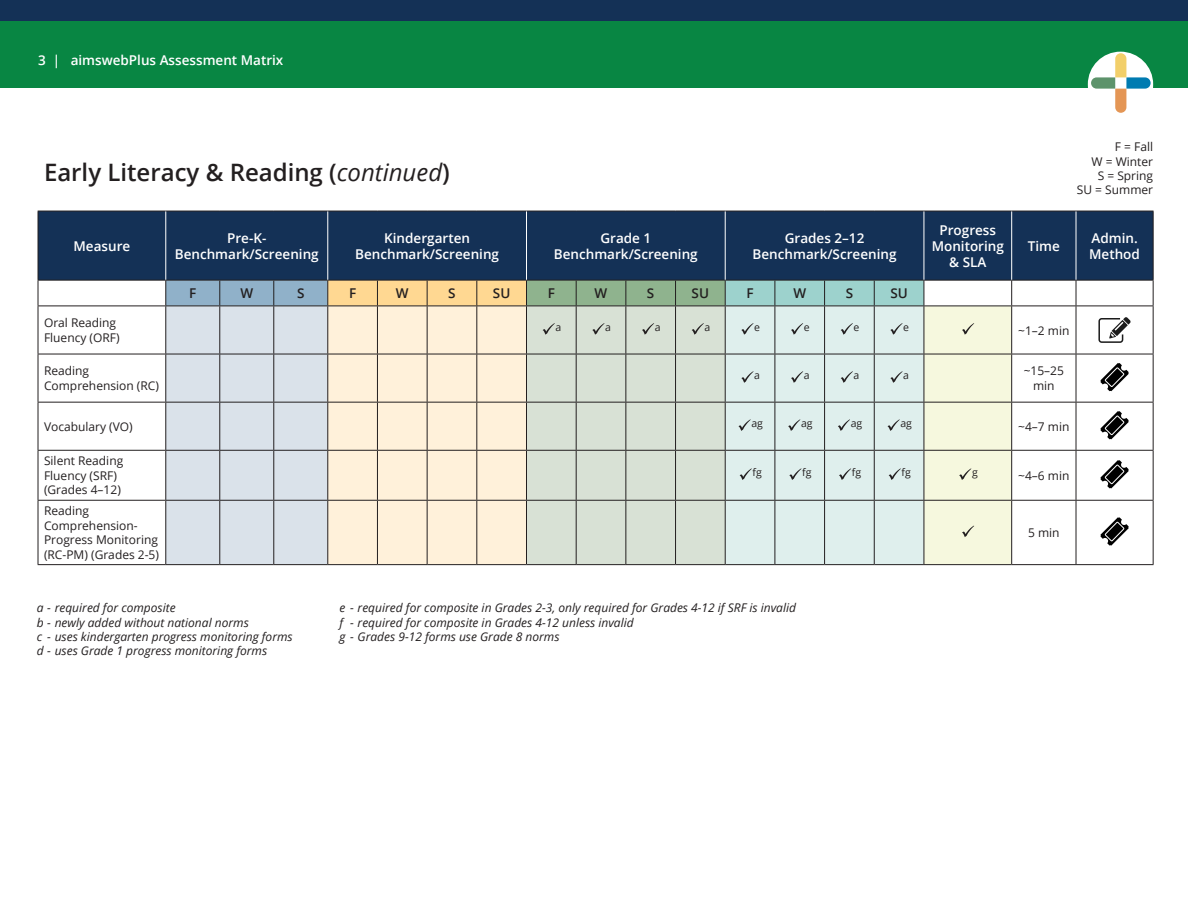
<style>
.page{position:relative;width:1188px;height:918px;background:#fff}
.page>*{position:absolute;margin:0;border:0;box-sizing:border-box;transform-origin:0 0}
.t1{font:600 24px "Open Sans";color:#231f20}
.t2{font:600 13.5px/16.2px "Open Sans";color:#fff;text-align:center}
.t3{font:600 13.5px "Open Sans";color:#231f20}
.t4{font:italic 12px/14.4px "Open Sans";color:#231f20}
.t5{font:12px/14.4px "Open Sans";color:#231f20}
.t6{font:10.5px "Open Sans";color:#231f20}
.s1{font-weight:400;font-style:italic}
</style>
<div class="page">
<div style="left:0;top:17px;width:1188px;height:71px;background:#088643"></div>
<div style="left:1088px;top:52px;width:65px;height:65px;background:#fff;border-radius:50%"></div>
<svg style="left:1088px;top:52px;width:63px;height:61px"></svg>
<div style="left:39px;top:212px;width:1114px;height:68px;background:#143156"></div>
<hr style="left:38px;top:211px;width:128px;height:1px;background:#231f20">
<hr style="left:38px;top:211px;width:1px;height:69px;background:#231f20">
<hr style="left:166px;top:211px;width:54px;height:1px;background:#231f20">
<hr style="left:220px;top:211px;width:54px;height:1px;background:#231f20">
<hr style="left:274px;top:211px;width:54px;height:1px;background:#231f20">
<hr style="left:328px;top:211px;width:49px;height:1px;background:#231f20">
<hr style="left:377px;top:211px;width:50px;height:1px;background:#231f20">
<hr style="left:427px;top:211px;width:50px;height:1px;background:#231f20">
<hr style="left:477px;top:211px;width:50px;height:1px;background:#231f20">
<hr style="left:526px;top:211px;width:50px;height:1px;background:#231f20">
<hr style="left:576px;top:211px;width:50px;height:1px;background:#231f20">
<hr style="left:626px;top:211px;width:50px;height:1px;background:#231f20">
<hr style="left:676px;top:211px;width:49px;height:1px;background:#231f20">
<hr style="left:725px;top:211px;width:50px;height:1px;background:#231f20">
<hr style="left:775px;top:211px;width:50px;height:1px;background:#231f20">
<hr style="left:825px;top:211px;width:49px;height:1px;background:#231f20">
<hr style="left:874px;top:211px;width:50px;height:1px;background:#231f20">
<hr style="left:924px;top:211px;width:88px;height:1px;background:#231f20">
<hr style="left:1012px;top:211px;width:64px;height:1px;background:#231f20">
<hr style="left:1076px;top:211px;width:78px;height:1px;background:#231f20">
<hr style="left:1153px;top:211px;width:1px;height:69px;background:#231f20">
<hr style="left:38px;top:280px;width:128px;height:1px;background:#231f20">
<svg style="left:38px;top:281px;width:1px;height:25px"></svg>
<hr style="left:1012px;top:280px;width:64px;height:1px;background:#231f20">
<hr style="left:1076px;top:280px;width:78px;height:1px;background:#231f20">
<svg style="left:1076px;top:281px;width:1px;height:25px"></svg>
<svg style="left:1153px;top:281px;width:1px;height:25px"></svg>
<hr style="left:38px;top:306px;width:128px;height:1px;background:#231f20">
<hr style="left:38px;top:306px;width:1px;height:48px;background:#231f20">
<hr style="left:1012px;top:306px;width:64px;height:1px;background:#231f20">
<hr style="left:1076px;top:306px;width:78px;height:1px;background:#231f20">
<hr style="left:1076px;top:306px;width:1px;height:48px;background:#231f20">
<hr style="left:1153px;top:306px;width:1px;height:48px;background:#231f20">
<hr style="left:38px;top:354px;width:128px;height:1px;background:#231f20">
<hr style="left:38px;top:354px;width:1px;height:48px;background:#231f20">
<hr style="left:1012px;top:354px;width:64px;height:1px;background:#231f20">
<hr style="left:1076px;top:354px;width:78px;height:1px;background:#231f20">
<hr style="left:1076px;top:354px;width:1px;height:48px;background:#231f20">
<hr style="left:1153px;top:354px;width:1px;height:48px;background:#231f20">
<hr style="left:38px;top:402px;width:128px;height:1px;background:#231f20">
<hr style="left:38px;top:403px;width:1px;height:47px;background:#231f20">
<hr style="left:1012px;top:402px;width:64px;height:1px;background:#231f20">
<hr style="left:1076px;top:402px;width:78px;height:1px;background:#231f20">
<hr style="left:1076px;top:403px;width:1px;height:47px;background:#231f20">
<hr style="left:1153px;top:403px;width:1px;height:47px;background:#231f20">
<hr style="left:38px;top:450px;width:128px;height:1px;background:#231f20">
<hr style="left:38px;top:451px;width:1px;height:49px;background:#231f20">
<hr style="left:1012px;top:450px;width:64px;height:1px;background:#231f20">
<hr style="left:1076px;top:450px;width:78px;height:1px;background:#231f20">
<hr style="left:1076px;top:451px;width:1px;height:49px;background:#231f20">
<hr style="left:1153px;top:451px;width:1px;height:49px;background:#231f20">
<hr style="left:38px;top:500px;width:128px;height:1px;background:#231f20">
<hr style="left:38px;top:501px;width:1px;height:63px;background:#231f20">
<hr style="left:1012px;top:500px;width:64px;height:1px;background:#231f20">
<hr style="left:1076px;top:500px;width:78px;height:1px;background:#231f20">
<hr style="left:1076px;top:501px;width:1px;height:63px;background:#231f20">
<hr style="left:1153px;top:501px;width:1px;height:63px;background:#231f20">
<hr style="left:38px;top:564px;width:128px;height:1px;background:#231f20">
<hr style="left:1012px;top:564px;width:64px;height:1px;background:#231f20">
<hr style="left:1076px;top:564px;width:78px;height:1px;background:#231f20">
<hr style="left:165px;top:211px;width:1px;height:69px;background:#fff">
<hr style="left:327px;top:211px;width:1px;height:69px;background:#fff">
<hr style="left:526px;top:211px;width:1px;height:69px;background:#fff">
<hr style="left:725px;top:211px;width:1px;height:69px;background:#fff">
<hr style="left:924px;top:211px;width:1px;height:69px;background:#fff">
<hr style="left:1011px;top:211px;width:1px;height:69px;background:#fff">
<hr style="left:1076px;top:211px;width:1px;height:69px;background:#fff">
<svg style="left:1098px;top:317px;width:33px;height:26px"></svg>
<svg style="left:1100px;top:363px;width:29px;height:28px"></svg>
<svg style="left:1100px;top:411px;width:29px;height:28px"></svg>
<svg style="left:1100px;top:460px;width:29px;height:28px"></svg>
<svg style="left:165px;top:280px;width:847px;height:285px;background:#d9ded4"></svg>
<svg style="left:1100px;top:517px;width:29px;height:29px"></svg>
<div style="left:0;top:0;width:1188px;height:21px;background:#143156"></div>
<p class="t2" style="left:38px;top:52px;width:247px">3 | aimswebPlus Assessment Matrix</p>
<h1 class="t1" style="left:44px;top:156px;width:407px">Early Literacy &amp; Reading (<span class="s1">continued</span>)</h1>
<p class="t2" style="left:73px;top:237px;width:58px">Measure</p>
<p class="t2" style="left:175px;top:229px;width:145px">Pre-K-<br>Benchmark/Screening</p>
<p class="t2" style="left:355px;top:229px;width:145px">Kindergarten<br>Benchmark/Screening</p>
<p class="t2" style="left:554px;top:229px;width:145px">Grade 1<br>Benchmark/Screening</p>
<p class="t2" style="left:753px;top:229px;width:145px">Grades 2–12<br>Benchmark/Screening</p>
<p class="t2" style="left:932px;top:221px;width:74px">Progress<br>Monitoring &amp; SLA</p>
<p class="t3" style="left:189px;top:284px;width:9px">F</p>
<p class="t3" style="left:240px;top:284px;width:14px">W</p>
<p class="t3" style="left:297px;top:284px;width:9px">S</p>
<p class="t3" style="left:349px;top:284px;width:9px">F</p>
<p class="t3" style="left:396px;top:284px;width:14px">W</p>
<p class="t3" style="left:448px;top:284px;width:9px">S</p>
<p class="t3" style="left:493px;top:284px;width:19px">SU</p>
<p class="t3" style="left:548px;top:284px;width:9px">F</p>
<p class="t3" style="left:595px;top:284px;width:14px">W</p>
<p class="t3" style="left:647px;top:284px;width:9px">S</p>
<p class="t3" style="left:692px;top:284px;width:19px">SU</p>
<p class="t3" style="left:746px;top:284px;width:9px">F</p>
<p class="t3" style="left:793px;top:284px;width:14px">W</p>
<p class="t3" style="left:846px;top:284px;width:9px">S</p>
<p class="t3" style="left:890px;top:284px;width:19px">SU</p>
<p class="t5" style="left:1077px;top:139px;width:78px;text-align:right">F = Fall<br>W = Winter<br>S = Spring<br>SU = Summer</p>
<p class="t2" style="left:1028px;top:237px;width:34px">Time</p>
<p class="t2" style="left:1089px;top:229px;width:52px;text-align:left">Admin.<br>Method</p>
<p class="t5" style="left:44px;top:315px;width:77px">Oral Reading<br>Fluency (ORF)</p>
<p class="t6" style="left:555px;top:320px;width:7px">a</p>
<p class="t6" style="left:605px;top:320px;width:7px">a</p>
<p class="t6" style="left:655px;top:320px;width:7px">a</p>
<p class="t6" style="left:705px;top:320px;width:7px">a</p>
<p class="t6" style="left:754px;top:320px;width:7px">e</p>
<p class="t6" style="left:804px;top:320px;width:7px">e</p>
<p class="t6" style="left:854px;top:320px;width:7px">e</p>
<p class="t6" style="left:903px;top:320px;width:7px">e</p>
<p class="t5" style="left:1018px;top:323px;width:53px">~1–2 min</p>
<p class="t5" style="left:44px;top:364px;width:117px">Reading<br>Comprehension (RC)</p>
<p class="t6" style="left:754px;top:368px;width:7px">a</p>
<p class="t6" style="left:804px;top:368px;width:7px">a</p>
<p class="t6" style="left:854px;top:368px;width:7px">a</p>
<p class="t6" style="left:903px;top:368px;width:7px">a</p>
<p class="t5" style="left:1024px;top:364px;width:42px;text-align:center">~15–25 min</p>
<p class="t5" style="left:44px;top:419px;width:90px">Vocabulary (VO)</p>
<p class="t6" style="left:751px;top:416px;width:13px">ag</p>
<p class="t6" style="left:801px;top:416px;width:13px">ag</p>
<p class="t6" style="left:851px;top:416px;width:13px">ag</p>
<p class="t6" style="left:900px;top:416px;width:13px">ag</p>
<p class="t5" style="left:1018px;top:419px;width:53px">~4–7 min</p>
<p class="t5" style="left:44px;top:454px;width:81px">Silent Reading<br>Fluency (SRF) (Grades 4–12)</p>
<p class="t6" style="left:752px;top:465px;width:11px">fg</p>
<p class="t6" style="left:802px;top:465px;width:11px">fg</p>
<p class="t6" style="left:852px;top:465px;width:11px">fg</p>
<p class="t6" style="left:902px;top:465px;width:11px">fg</p>
<p class="t6" style="left:972px;top:465px;width:7px">g</p>
<p class="t5" style="left:1018px;top:468px;width:53px">~4–6 min</p>
<p class="t5" style="left:44px;top:504px;width:117px">Reading<br>Comprehension-<br>Progress Monitoring (RC-PM) (Grades 2-5)</p>
<p class="t5" style="left:1028px;top:525px;width:33px">5 min</p>
<p class="t4" style="left:37px;top:600px;width:258px">a - required for composite<br>b - newly added without national norms<br>c - uses kindergarten progress monitoring forms d - uses Grade 1 progress monitoring forms</p>
<p class="t4" style="left:340px;top:600px;width:458px">e - required for composite in Grades 2-3, only required for Grades 4-12 if SRF is invalid f - required for composite in Grades 4-12 unless invalid<br>g - Grades 9-12 forms use Grade 8 norms</p>
</div>
